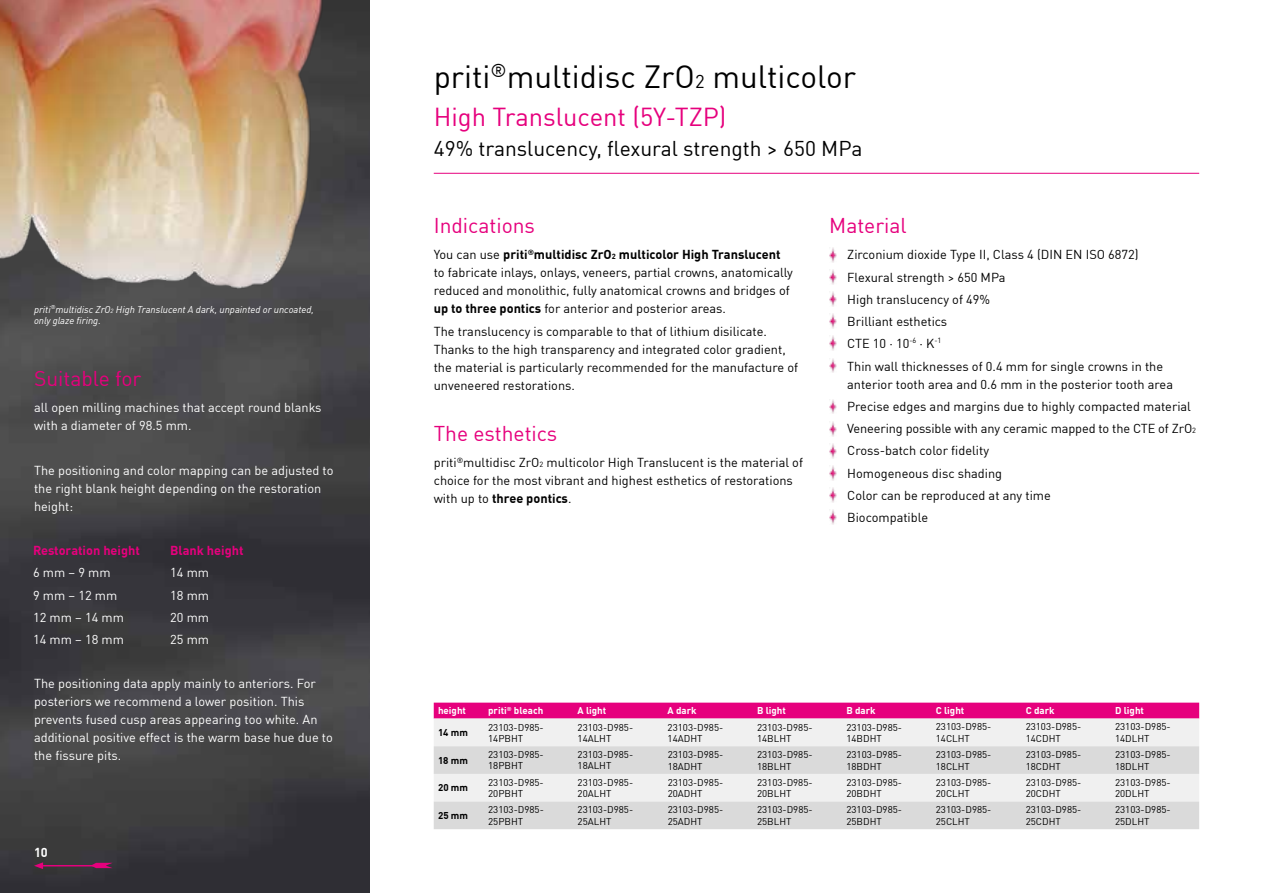
<style>
.page{position:relative;width:1263px;height:893px;background:#fff}
.page>*{position:absolute;margin:0;border:0;box-sizing:border-box;transform-origin:0 0}
.t1{font:31.5px "DIN Offc Pro";color:#000}
.t2{font:25.5px "DIN Offc Pro";color:#e6007d}
.t3{font:21px "DIN Offc Pro";color:#e6007d}
.t4{font:21px "DIN Offc Pro";color:#000}
.t5{font:12.75px/18px "DIN Offc Pro";color:#000}
.t6{font:12.75px/18px "DIN Offc Pro";color:#fff}
.t7{font:700 12.75px "DIN Offc Pro";color:#e6007d}
.t8{font:700 12.75px "DIN Offc Pro";color:#fff}
.t9{font:9.75px/11.7px "DIN Offc Pro";color:#000}
.t10{font:italic 9.75px/11.7px "DIN Offc Pro";color:#fff}
.t11{font:700 9.75px "DIN Offc Pro";color:#fff}
.t12{font:700 9.75px "DIN Offc Pro";color:#000}
.t13{font:7.5px "DIN Offc Pro";color:#000}
.s1{font-size:6px}
.s2{font-size:18.3px}
.s3{font-weight:700}
.s4{font-weight:700;font-size:7.5px}
.s5{font-size:7.5px}
</style>
<div class="page">
<img style="left:0;top:298px;width:370px;height:595px">
<img style="left:0;top:0;width:370px;height:298px">
<hr style="left:434px;top:173px;width:765px;height:1px;background:#e6007d">
<svg style="left:91px;top:863px;width:22px;height:5px"></svg>
<hr style="left:43px;top:865px;width:59px;height:1px;background:#e6007d">
<svg style="left:34px;top:862px;width:9px;height:7px"></svg>
<div style="left:434px;top:703px;width:765px;height:16px;background:#e6007d"></div>
<div style="left:434px;top:719px;width:765px;height:27px;background:#f0f0f0"></div>
<svg style="left:434px;top:746px;width:765px;height:83px;fill:#dadada"></svg>
<img style="left:829px;top:248px;width:7px;height:14px">
<img style="left:829px;top:270px;width:7px;height:14px">
<img style="left:829px;top:292px;width:7px;height:14px">
<img style="left:829px;top:314px;width:7px;height:14px">
<img style="left:829px;top:336px;width:7px;height:15px">
<img style="left:829px;top:358px;width:7px;height:15px">
<img style="left:829px;top:399px;width:7px;height:15px">
<img style="left:829px;top:422px;width:7px;height:14px">
<img style="left:829px;top:444px;width:7px;height:14px">
<img style="left:829px;top:466px;width:7px;height:14px">
<img style="left:829px;top:488px;width:7px;height:14px">
<img style="left:829px;top:510px;width:7px;height:14px">
<p class="t10" style="left:34px;top:302px;width:281px">priti<sup>®</sup>multidisc ZrO<span class="s1">2</span> High Translucent A dark, unpainted or uncoated, only glaze firing.</p>
<h3 class="t3" style="left:34px;top:362px;width:109px">Suitable for</h3>
<p class="t6" style="left:34px;top:397px;width:289px">all open milling machines that accept round blanks with a diameter of 98.5 mm.</p>
<p class="t6" style="left:34px;top:460px;width:301px">The positioning and color mapping can be adjusted to the right blank height depending on the restoration height:</p>
<p class="t7" style="left:33px;top:540px;width:108px">Restoration height</p>
<p class="t7" style="left:170px;top:540px;width:75px">Blank height</p>
<p class="t6" style="left:33px;top:562px;width:79px">6 mm – 9 mm</p>
<p class="t6" style="left:170px;top:562px;width:40px">14 mm</p>
<p class="t6" style="left:33px;top:585px;width:86px">9 mm – 12 mm</p>
<p class="t6" style="left:170px;top:585px;width:40px">18 mm</p>
<p class="t6" style="left:33px;top:607px;width:92px">12 mm – 14 mm</p>
<p class="t6" style="left:170px;top:607px;width:40px">20 mm</p>
<p class="t6" style="left:33px;top:629px;width:92px">14 mm – 18 mm</p>
<p class="t6" style="left:170px;top:629px;width:40px">25 mm</p>
<p class="t6" style="left:34px;top:673px;width:300px">The positioning data apply mainly to anteriors. For posteriors we recommend a lower position. This prevents fused cusp areas appearing too white. An additional positive effect is the warm base hue due to the fissure pits.</p>
<p class="t8" style="left:34px;top:842px;width:15px">10</p>
<h1 class="t1" style="left:434px;top:52px;width:424px">priti<sup>®</sup>multidisc ZrO<span class="s2">2</span> multicolor</h1>
<h2 class="t2" style="left:434px;top:97px;width:294px">High Translucent (5Y-TZP)</h2>
<h3 class="t4" style="left:434px;top:131px;width:430px">49% translucency, flexural strength &gt; 650 MPa</h3>
<h3 class="t3" style="left:434px;top:209px;width:103px">Indications</h3>
<p class="t5" style="left:434px;top:245px;width:361px">You can use <span class="s3">priti</span><sup>®</sup><span class="s3">multidisc ZrO</span><span class="s4">2</span> <span class="s3">multicolor High Translucent </span>to fabricate inlays, onlays, veneers, partial crowns, anatomically reduced and monolithic, fully anatomical crowns and bridges of <span class="s3">up to three pontics</span> for anterior and posterior areas.</p>
<p class="t5" style="left:434px;top:321px;width:366px">The translucency is comparable to that of lithium disilicate.<br>Thanks to the high transparency and integrated color gradient, the material is particularly recommended for the manufacture of unveneered restorations.</p>
<h3 class="t3" style="left:434px;top:417px;width:125px">The esthetics</h3>
<p class="t5" style="left:434px;top:452px;width:371px">priti<sup>®</sup>multidisc ZrO<span class="s5">2</span> multicolor High Translucent is the material of choice for the most vibrant and highest esthetics of restorations with up to <span class="s3">three pontics</span>.</p>
<h3 class="t3" style="left:829px;top:209px;width:79px">Material</h3>
<p class="t5" style="left:847px;top:242px;width:293px;line-height:22.2px">Zirconium dioxide Type II, Class 4 (DIN EN ISO 6872)<br>Flexural strength &gt; 650 MPa<br>High translucency of 49%<br>Brilliant esthetics<br>CTE 10 · 10<sup>-6</sup> · K</p>
<p class="t13" style="left:934px;top:334px;width:9px">-1</p>
<p class="t5" style="left:847px;top:356px;width:327px">Thin wall thicknesses of 0.4 mm for single crowns in the anterior tooth area and 0.6 mm in the posterior tooth area</p>
<p class="t5" style="left:847px;top:394px;width:350px;line-height:22.2px">Precise edges and margins due to highly compacted material Veneering possible with any ceramic mapped to the CTE of ZrO<span class="s5">2<br></span>Cross-batch color fidelity<br>Homogeneous disc shading<br>Color can be reproduced at any time<br>Biocompatible</p>
<p class="t11" style="left:438px;top:703px;width:30px">height</p>
<p class="t11" style="left:488px;top:703px;width:57px">priti<sup>®</sup> bleach</p>
<p class="t11" style="left:578px;top:703px;width:30px">A light</p>
<p class="t11" style="left:668px;top:703px;width:31px">A dark</p>
<p class="t11" style="left:757px;top:703px;width:30px">B light</p>
<p class="t11" style="left:846px;top:703px;width:31px">B dark</p>
<p class="t11" style="left:936px;top:703px;width:30px">C light</p>
<p class="t11" style="left:1026px;top:703px;width:30px">C dark</p>
<p class="t11" style="left:1115px;top:703px;width:30px">D light</p>
<p class="t12" style="left:438px;top:724px;width:31px">14 mm</p>
<p class="t9" style="left:488px;top:720px;width:57px;line-height:11.1px">23103-D985-<br>14PBHT</p>
<p class="t9" style="left:578px;top:720px;width:57px;line-height:11.1px">23103-D985-<br>14ALHT</p>
<p class="t9" style="left:668px;top:720px;width:57px;line-height:11.1px">23103-D985-<br>14ADHT</p>
<p class="t9" style="left:757px;top:720px;width:57px;line-height:11.1px">23103-D985-<br>14BLHT</p>
<p class="t9" style="left:846px;top:720px;width:57px;line-height:11.1px">23103-D985-<br>14BDHT</p>
<p class="t9" style="left:936px;top:720px;width:57px">23103-D985-<br>14CLHT</p>
<p class="t9" style="left:1026px;top:720px;width:57px">23103-D985-<br>14CDHT</p>
<p class="t9" style="left:1115px;top:720px;width:57px">23103-D985-<br>14DLHT</p>
<p class="t12" style="left:438px;top:752px;width:31px">18 mm</p>
<p class="t9" style="left:488px;top:748px;width:57px;line-height:11.1px">23103-D985-<br>18PBHT</p>
<p class="t9" style="left:578px;top:748px;width:57px;line-height:11.1px">23103-D985-<br>18ALHT</p>
<p class="t9" style="left:668px;top:748px;width:57px">23103-D985-<br>18ADHT</p>
<p class="t9" style="left:757px;top:748px;width:57px">23103-D985-<br>18BLHT</p>
<p class="t9" style="left:846px;top:748px;width:57px">23103-D985-<br>18BDHT</p>
<p class="t9" style="left:936px;top:748px;width:57px">23103-D985-<br>18CLHT</p>
<p class="t9" style="left:1026px;top:748px;width:57px">23103-D985-<br>18CDHT</p>
<p class="t9" style="left:1115px;top:748px;width:57px">23103-D985-<br>18DLHT</p>
<p class="t12" style="left:438px;top:780px;width:31px">20 mm</p>
<p class="t9" style="left:488px;top:775px;width:57px">23103-D985-<br>20PBHT</p>
<p class="t9" style="left:578px;top:776px;width:57px;line-height:11.1px">23103-D985-<br>20ALHT</p>
<p class="t9" style="left:668px;top:775px;width:57px">23103-D985-<br>20ADHT</p>
<p class="t9" style="left:757px;top:775px;width:57px">23103-D985-<br>20BLHT</p>
<p class="t9" style="left:846px;top:775px;width:57px">23103-D985-<br>20BDHT</p>
<p class="t9" style="left:936px;top:775px;width:57px">23103-D985-<br>20CLHT</p>
<p class="t9" style="left:1026px;top:775px;width:57px">23103-D985-<br>20CDHT</p>
<p class="t9" style="left:1115px;top:775px;width:57px">23103-D985-<br>20DLHT</p>
<p class="t12" style="left:438px;top:807px;width:31px">25 mm</p>
<p class="t9" style="left:488px;top:803px;width:57px">23103-D985-<br>25PBHT</p>
<p class="t9" style="left:578px;top:803px;width:57px;line-height:11.1px">23103-D985-<br>25ALHT</p>
<p class="t9" style="left:668px;top:803px;width:57px">23103-D985-<br>25ADHT</p>
<p class="t9" style="left:757px;top:803px;width:57px">23103-D985-<br>25BLHT</p>
<p class="t9" style="left:846px;top:803px;width:57px">23103-D985-<br>25BDHT</p>
<p class="t9" style="left:936px;top:803px;width:57px">23103-D985-<br>25CLHT</p>
<p class="t9" style="left:1026px;top:803px;width:57px">23103-D985-<br>25CDHT</p>
<p class="t9" style="left:1115px;top:803px;width:57px">23103-D985-<br>25DLHT</p>
</div>
